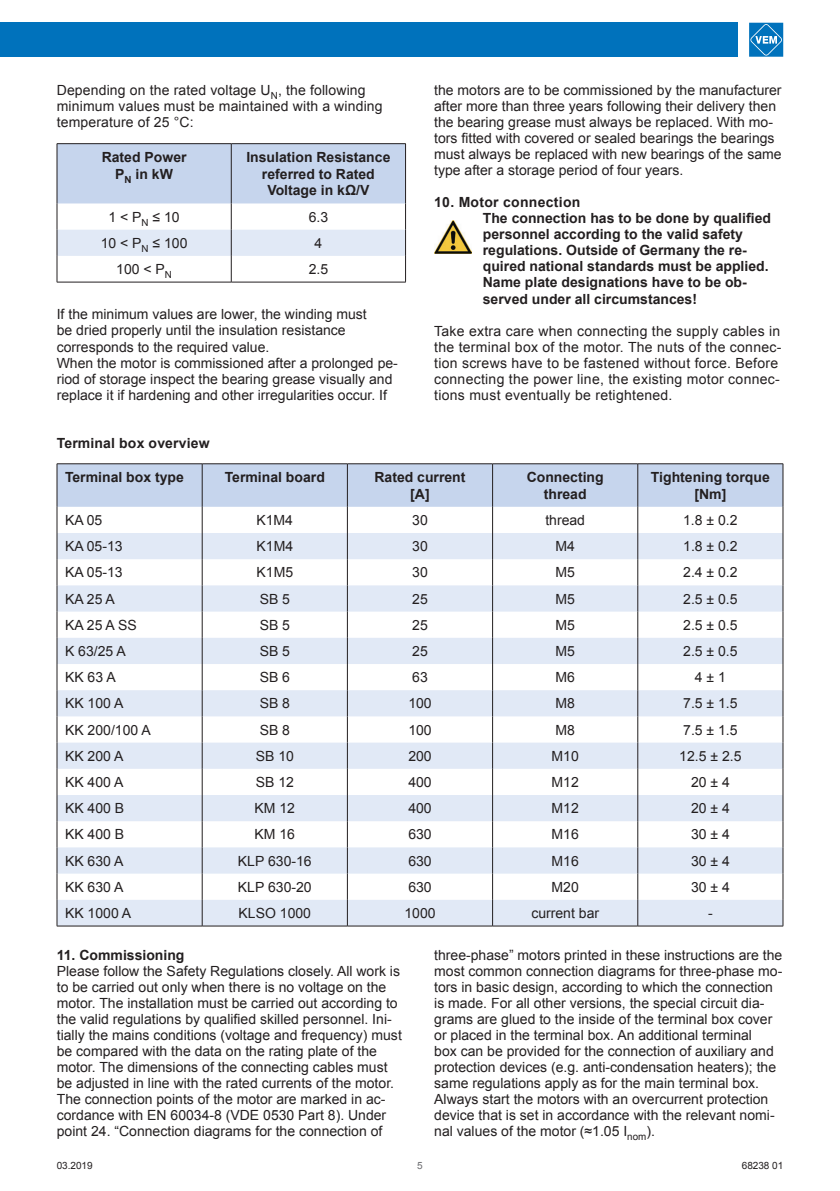
<style>
.page{position:relative;width:840px;height:1191px;background:#fff}
.page>*{position:absolute;margin:0;border:0;box-sizing:border-box;transform-origin:0 0}
.t1{font:14px/16px "Arial";color:#231f20}
.t2{font:700 14px/16.8px "Arial";color:#231f20;text-align:center}
.t3{font:14px/16px "Arial";letter-spacing:.02em;color:#231f20}
.t4{font:10px "Arial";letter-spacing:-.005em;color:#231f20}
.t5{font:10px "Arial";color:#6c6d70}
</style>
<div class="page">
<div style="left:748px;top:23px;width:34px;height:34px;background:#1e82c3"></div>
<svg style="left:750px;top:24px;width:31px;height:32px"></svg>
<div style="left:0;top:23px;width:737px;height:34px;background:#0072bc"></div>
<hr style="left:57px;top:143px;width:174px;height:1px;background:#231f20">
<hr style="left:231px;top:143px;width:174px;height:1px;background:#231f20">
<svg style="left:57px;top:144px;width:349px;height:138px"></svg>
<hr style="left:57px;top:282px;width:174px;height:1px;background:#231f20">
<hr style="left:231px;top:282px;width:174px;height:1px;background:#231f20">
<img style="left:434px;top:220px;width:37px;height:33px">
<hr style="left:57px;top:463px;width:145px;height:1px;background:#231f20">
<hr style="left:202px;top:463px;width:145px;height:1px;background:#231f20">
<hr style="left:347px;top:463px;width:145px;height:1px;background:#231f20">
<hr style="left:492px;top:463px;width:145px;height:1px;background:#231f20">
<hr style="left:637px;top:463px;width:145px;height:1px;background:#231f20">
<svg style="left:57px;top:464px;width:726px;height:461px"></svg>
<hr style="left:57px;top:925px;width:145px;height:1px;background:#231f20">
<hr style="left:202px;top:925px;width:145px;height:1px;background:#231f20">
<hr style="left:347px;top:925px;width:145px;height:1px;background:#231f20">
<hr style="left:492px;top:925px;width:145px;height:1px;background:#231f20">
<hr style="left:637px;top:925px;width:145px;height:1px;background:#231f20">
<p class="t1" style="left:57px;top:83px;width:327px">Depending on the rated voltage U<sub>N</sub>, the following minimum values must be maintained with a winding temperature of 25 °C:</p>
<p class="t2" style="left:102px;top:149px;width:86px">Rated Power<br>P<sub>N</sub> in kW</p>
<p class="t2" style="left:246px;top:149px;width:145px">Insulation Resistance referred to Rated<br>Voltage in kΩ/V</p>
<p class="t1" style="left:108px;top:209px;width:73px">1 &lt; P<sub>N</sub> ≤ 10</p>
<p class="t1" style="left:308px;top:209px;width:21px">6.3</p>
<p class="t1" style="left:101px;top:235px;width:88px">10 &lt; P<sub>N</sub> ≤ 100</p>
<p class="t1" style="left:314px;top:235px;width:9px">4</p>
<p class="t1" style="left:116px;top:261px;width:57px">100 &lt; P<sub>N</sub></p>
<p class="t1" style="left:308px;top:261px;width:21px">2.5</p>
<p class="t1" style="left:57px;top:307px;width:342px">If the minimum values are lower, the winding must<br>be dried properly until the insulation resistance corresponds to the required value.<br>When the motor is commissioned after a prolonged pe&shy;riod of storage inspect the bearing grease visually and replace it if hardening and other irregularities occur. If</p>
<p class="t1" style="left:434px;top:83px;width:349px">the motors are to be commissioned by the manufacturer after more than three years following their delivery then the bearing grease must always be replaced. With mo&shy;tors fitted with covered or sealed bearings the bearings must always be replaced with new bearings of the same type after a storage period of four years.</p>
<p class="t2" style="left:482px;top:195px;width:289px;line-height:16px;text-align:left;text-indent:-49px">10. Motor connection<br>The connection has to be done by qualified personnel according to the valid safety regulations. Outside of Germany the re&shy;quired national standards must be applied.<br>Name plate designations have to be ob&shy;served under all circumstances!</p>
<p class="t3" style="left:434px;top:323px;width:348px">Take extra care when connecting the supply cables in the terminal box of the motor. The nuts of the connec&shy;tion screws have to be fastened without force. Before connecting the power line, the existing motor connec&shy;tions must eventually be retightened.</p>
<p class="t2" style="left:57px;top:435px;width:154px">Terminal box overview</p>
<p class="t2" style="left:65px;top:469px;width:120px">Terminal box type</p>
<p class="t2" style="left:224px;top:469px;width:102px">Terminal board</p>
<p class="t2" style="left:374px;top:469px;width:93px">Rated current [A]</p>
<p class="t2" style="left:526px;top:469px;width:78px">Connecting thread</p>
<p class="t2" style="left:650px;top:469px;width:120px">Tightening torque [Nm]</p>
<p class="t1" style="left:65px;top:512px;width:39px">KA 05</p>
<p class="t1" style="left:256px;top:512px;width:38px">K1M4</p>
<p class="t1" style="left:412px;top:512px;width:17px">30</p>
<p class="t1" style="left:545px;top:512px;width:41px">thread</p>
<p class="t1" style="left:682px;top:512px;width:56px">1.8 ± 0.2</p>
<p class="t1" style="left:65px;top:538px;width:59px">KA 05-13</p>
<p class="t1" style="left:256px;top:538px;width:38px">K1M4</p>
<p class="t1" style="left:412px;top:538px;width:17px">30</p>
<p class="t1" style="left:555px;top:538px;width:21px">M4</p>
<p class="t1" style="left:682px;top:538px;width:56px">1.8 ± 0.2</p>
<p class="t1" style="left:65px;top:564px;width:59px">KA 05-13</p>
<p class="t1" style="left:256px;top:564px;width:38px">K1M5</p>
<p class="t1" style="left:412px;top:564px;width:17px">30</p>
<p class="t1" style="left:555px;top:564px;width:21px">M5</p>
<p class="t1" style="left:682px;top:564px;width:56px">2.4 ± 0.2</p>
<p class="t1" style="left:65px;top:591px;width:51px">KA 25 A</p>
<p class="t1" style="left:259px;top:591px;width:32px">SB 5</p>
<p class="t1" style="left:412px;top:591px;width:17px">25</p>
<p class="t1" style="left:555px;top:591px;width:21px">M5</p>
<p class="t1" style="left:682px;top:591px;width:56px">2.5 ± 0.5</p>
<p class="t1" style="left:65px;top:617px;width:73px">KA 25 A SS</p>
<p class="t1" style="left:259px;top:617px;width:32px">SB 5</p>
<p class="t1" style="left:412px;top:617px;width:17px">25</p>
<p class="t1" style="left:555px;top:617px;width:21px">M5</p>
<p class="t1" style="left:682px;top:617px;width:56px">2.5 ± 0.5</p>
<p class="t1" style="left:65px;top:643px;width:62px">K 63/25 A</p>
<p class="t1" style="left:259px;top:643px;width:32px">SB 5</p>
<p class="t1" style="left:412px;top:643px;width:17px">25</p>
<p class="t1" style="left:555px;top:643px;width:21px">M5</p>
<p class="t1" style="left:682px;top:643px;width:56px">2.5 ± 0.5</p>
<p class="t1" style="left:65px;top:669px;width:52px">KK 63 A</p>
<p class="t1" style="left:259px;top:669px;width:32px">SB 6</p>
<p class="t1" style="left:412px;top:669px;width:17px">63</p>
<p class="t1" style="left:555px;top:669px;width:21px">M6</p>
<p class="t1" style="left:694px;top:669px;width:33px">4 ± 1</p>
<p class="t1" style="left:65px;top:695px;width:60px">KK 100 A</p>
<p class="t1" style="left:259px;top:695px;width:32px">SB 8</p>
<p class="t1" style="left:408px;top:695px;width:25px">100</p>
<p class="t1" style="left:555px;top:695px;width:21px">M8</p>
<p class="t1" style="left:682px;top:695px;width:56px">7.5 ± 1.5</p>
<p class="t1" style="left:65px;top:722px;width:87px">KK 200/100 A</p>
<p class="t1" style="left:259px;top:722px;width:32px">SB 8</p>
<p class="t1" style="left:408px;top:722px;width:25px">100</p>
<p class="t1" style="left:555px;top:722px;width:21px">M8</p>
<p class="t1" style="left:682px;top:722px;width:56px">7.5 ± 1.5</p>
<p class="t1" style="left:65px;top:748px;width:60px">KK 200 A</p>
<p class="t1" style="left:255px;top:748px;width:40px">SB 10</p>
<p class="t1" style="left:408px;top:748px;width:25px">200</p>
<p class="t1" style="left:551px;top:748px;width:29px">M10</p>
<p class="t1" style="left:679px;top:748px;width:64px">12.5 ± 2.5</p>
<p class="t1" style="left:65px;top:774px;width:60px">KK 400 A</p>
<p class="t1" style="left:255px;top:774px;width:40px">SB 12</p>
<p class="t1" style="left:408px;top:774px;width:25px">400</p>
<p class="t1" style="left:551px;top:774px;width:29px">M12</p>
<p class="t1" style="left:690px;top:774px;width:40px">20 ± 4</p>
<p class="t1" style="left:65px;top:800px;width:61px">KK 400 B</p>
<p class="t1" style="left:254px;top:800px;width:42px">KM 12</p>
<p class="t1" style="left:408px;top:800px;width:25px">400</p>
<p class="t1" style="left:551px;top:800px;width:29px">M12</p>
<p class="t1" style="left:690px;top:800px;width:40px">20 ± 4</p>
<p class="t1" style="left:65px;top:826px;width:61px">KK 400 B</p>
<p class="t1" style="left:254px;top:826px;width:42px">KM 16</p>
<p class="t1" style="left:408px;top:826px;width:25px">630</p>
<p class="t1" style="left:551px;top:826px;width:29px">M16</p>
<p class="t1" style="left:690px;top:826px;width:40px">30 ± 4</p>
<p class="t1" style="left:65px;top:853px;width:60px">KK 630 A</p>
<p class="t1" style="left:238px;top:853px;width:75px">KLP 630-16</p>
<p class="t1" style="left:408px;top:853px;width:25px">630</p>
<p class="t1" style="left:551px;top:853px;width:29px">M16</p>
<p class="t1" style="left:690px;top:853px;width:40px">30 ± 4</p>
<p class="t1" style="left:65px;top:879px;width:60px">KK 630 A</p>
<p class="t1" style="left:238px;top:879px;width:75px">KLP 630-20</p>
<p class="t1" style="left:408px;top:879px;width:25px">630</p>
<p class="t1" style="left:551px;top:879px;width:29px">M20</p>
<p class="t1" style="left:690px;top:879px;width:40px">30 ± 4</p>
<p class="t1" style="left:65px;top:905px;width:68px">KK 1000 A</p>
<p class="t1" style="left:238px;top:905px;width:74px">KLSO 1000</p>
<p class="t1" style="left:404px;top:905px;width:33px">1000</p>
<p class="t1" style="left:531px;top:905px;width:69px">current bar</p>
<p class="t1" style="left:707px;top:905px;width:6px">-</p>
<p class="t2" style="left:57px;top:947px;width:129px">11. Commissioning</p>
<p class="t1" style="left:57px;top:963px;width:346px">Please follow the Safety Regulations closely. All work is to be carried out only when there is no voltage on the motor. The installation must be carried out according to the valid regulations by qualified skilled personnel. Ini&shy;tially the mains conditions (voltage and frequency) must be compared with the data on the rating plate of the motor. The dimensions of the connecting cables must be adjusted in line with the rated currents of the motor.<br>The connection points of the motor are marked in ac&shy;cordance with EN 60034-8 (VDE 0530 Part 8). Under point 24. “Connection diagrams for the connection of</p>
<p class="t1" style="left:434px;top:947px;width:349px">three-phase” motors printed in these instructions are the most common connection diagrams for three-phase mo&shy;tors in basic design, according to which the connection is made. For all other versions, the special circuit dia&shy;grams are glued to the inside of the terminal box cover or placed in the terminal box. An additional terminal<br>box can be provided for the connection of auxiliary and protection devices (e.g. anti-condensation heaters); the same regulations apply as for the main terminal box.<br>Always start the motors with an overcurrent protection device that is set in accordance with the relevant nomi&shy;nal values of the motor (≈1.05 I<sub>nom</sub>).</p>
<p class="t4" style="left:57px;top:1158px;width:37px">03.2019</p>
<p class="t5" style="left:417px;top:1158px;width:7px">5</p>
<p class="t4" style="left:741px;top:1158px;width:43px">68238 01</p>
</div>
